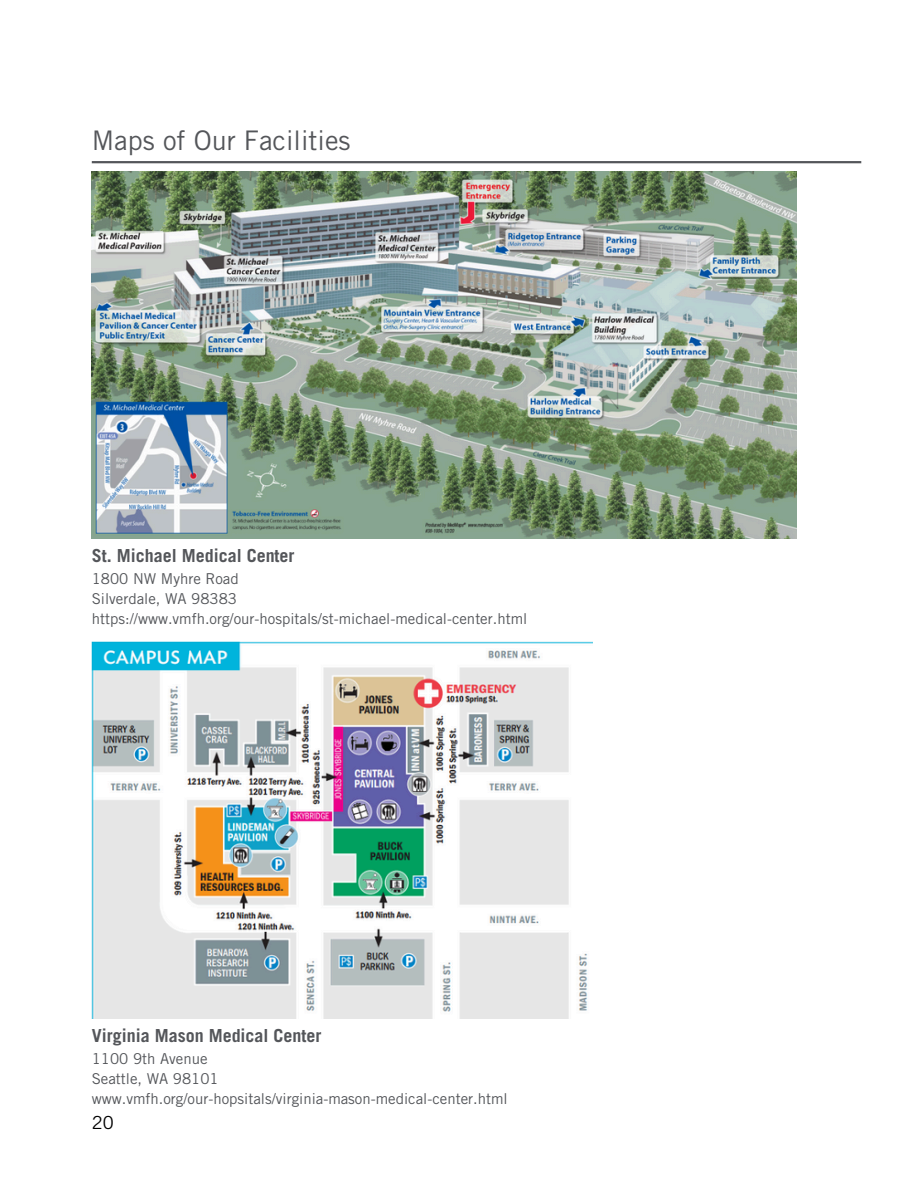
<style>
.page{position:relative;width:918px;height:1188px;background:#fff}
.page>*{position:absolute;margin:0;border:0;box-sizing:border-box;transform-origin:0 0}
.t1{font:27px "Trade Gothic LT Std";color:#54565a}
.t2{font:700 18px "Trade Gothic LT Std";color:#54565a}
.t3{font:18px "Trade Gothic LT Std";color:#000}
.t4{font:15px "Trade Gothic LT Std";color:#54565a}
</style>
<div class="page">
<hr style="left:92px;top:161px;width:769px;height:2px;background:#54565a">
<img style="left:92px;top:172px;width:704px;height:366px">
<img style="left:92px;top:641px;width:500px;height:377px">
<h1 class="t1" style="left:92px;top:131px;width:260px">Maps of Our Facilities</h1>
<p class="t2" style="left:92px;top:549px;width:204px">St. Michael Medical Center</p>
<p class="t4" style="left:92px;top:573px;width:148px">1800 NW Myhre Road</p>
<p class="t4" style="left:92px;top:593px;width:147px">Silverdale, WA 98383</p>
<p class="t4" style="left:92px;top:614px;width:437px">https://www.vmfh.org/our-hospitals/st-michael-medical-center.html</p>
<p class="t2" style="left:92px;top:1029px;width:231px">Virginia Mason Medical Center</p>
<p class="t4" style="left:92px;top:1053px;width:117px">1100 9th Avenue</p>
<p class="t4" style="left:92px;top:1074px;width:128px">Seattle, WA 98101</p>
<p class="t4" style="left:92px;top:1094px;width:418px">www.vmfh.org/our-hopsitals/virginia-mason-medical-center.html</p>
<p class="t3" style="left:92px;top:1116px;width:23px">20</p>
</div>
